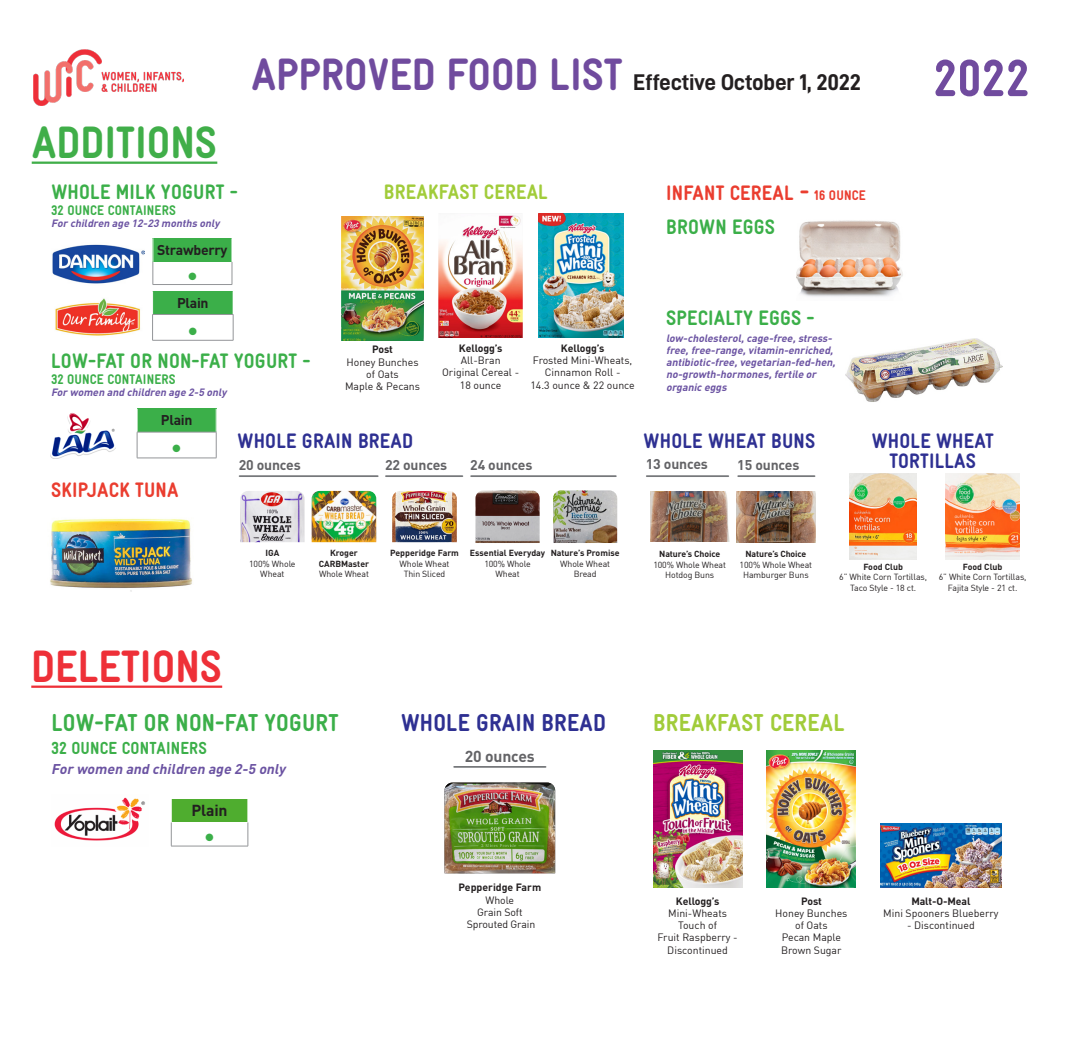
<style>
.page{position:relative;width:1071px;height:1040px;background:#fff}
.page>*{position:absolute;margin:0;border:0;box-sizing:border-box;transform-origin:0 0}
.t1{font:900 52.5px "Gravur Condensed";color:#704b9e}
.t2{font:900 45.5px "Gravur Condensed";color:#ee3038}
.t3{font:900 45.5px "Gravur Condensed";color:#40ae49}
.Subhead{font:900 24.5px "Gravur Condensed";letter-spacing:.01em;color:#3baf49}
.Subhead-2{font:900 24.5px "Gravur Condensed";letter-spacing:.01em;color:#a1cc3a}
.Subhead-3{font:900 24.5px "Gravur Condensed";letter-spacing:.01em;color:#2e3092}
.t4{font:22.75px "D DIN Bold";letter-spacing:-.01em;color:#231f20}
.t5{font:22.75px "DIN";color:#3baf49}
.Subhead-4{font:900 21px "Gravur Condensed";letter-spacing:.01em;color:#3baf49}
.Subhead-5{font:900 21px "Gravur Condensed";letter-spacing:.01em;color:#2e3092}
.t6{font:900 21px "Gravur Condensed";letter-spacing:.01em;color:#ea3d2f}
.Subhead-6{font:900 21px "Gravur Condensed";letter-spacing:.01em;color:#a1cc3a}
.Subhead-7{font:900 17.5px "Gravur Condensed";letter-spacing:.01em;color:#3baf49}
.Black_Listing_Subhea{font:700 15.75px "DIN";letter-spacing:-.01em;color:#636366}
.t7{font:700 15.75px "DIN";letter-spacing:-.01em;color:#231f20}
.Black_Listing_Subhea-2{font:700 14px "DIN";letter-spacing:-.01em;color:#636366}
.Subhead-8{font:900 14px "Gravur Condensed";letter-spacing:.01em;color:#3baf49}
.Subhead-9{font:italic 700 14px "DIN";color:#6b53a2}
.t8{font:700 14px "DIN";letter-spacing:-.02em;color:#231f20}
.t9{font:10.5px/12.2px "DIN";color:#231f20;text-align:center}
.Subhead-10{font:italic 700 10.5px/12.2px "DIN";color:#6b53a2}
.t10{font:700 10.5px/12.2px "DIN";color:#231f20}
.t11{font:8.75px/10.5px "DIN";letter-spacing:-.01em;color:#231f20;text-align:center}
.t12{font:700 8.75px/10.5px "DIN";color:#231f20;text-align:center}
.s1{font-family:"Gravur Condensed";font-weight:900;font-size:45.5px;color:#704b9e}
.s2{font-size:24.5px}
.s3{font-size:14px}
.s4{font-weight:700}
.s5{font-weight:400}
</style>
<div class="page">
<img style="left:33px;top:49px;width:151px;height:56px">
<div style="left:171px;top:798px;width:77px;height:24px;background:#4fad2f"></div>
<svg style="left:248px;top:822px;width:1px;height:23px"></svg>
<svg style="left:171px;top:798px;width:1px;height:47px"></svg>
<hr style="left:171px;top:845px;width:77px;height:1px;background:#939598">
<hr style="left:31px;top:685px;width:191px;height:3px;background:#ee3038">
<img style="left:54px;top:797px;width:91px;height:44px">
<img style="left:653px;top:750px;width:89px;height:137px">
<img style="left:766px;top:750px;width:89px;height:137px">
<img style="left:880px;top:824px;width:122px;height:63px">
<img style="left:445px;top:782px;width:110px;height:91px">
<hr style="left:454px;top:766px;width:92px;height:1px;background:#76787b">
<div style="left:153px;top:238px;width:79px;height:24px;background:#3baf49"></div>
<svg style="left:153px;top:238px;width:1px;height:46px"></svg>
<svg style="left:232px;top:262px;width:1px;height:22px"></svg>
<hr style="left:153px;top:284px;width:79px;height:1px;background:#939598">
<div style="left:153px;top:291px;width:80px;height:23px;background:#3baf49"></div>
<svg style="left:233px;top:314px;width:1px;height:26px"></svg>
<hr style="left:152px;top:314px;width:81px;height:1px;background:#939598">
<svg style="left:152px;top:291px;width:1px;height:49px"></svg>
<hr style="left:152px;top:340px;width:81px;height:1px;background:#939598">
<img style="left:52px;top:244px;width:92px;height:40px">
<hr style="left:32px;top:161px;width:185px;height:3px;background:#40ae49">
<img style="left:341px;top:216px;width:83px;height:124px">
<img style="left:439px;top:215px;width:83px;height:123px">
<img style="left:539px;top:214px;width:84px;height:124px">
<img style="left:240px;top:491px;width:65px;height:51px">
<img style="left:312px;top:491px;width:64px;height:51px">
<img style="left:475px;top:490px;width:65px;height:53px">
<img style="left:650px;top:491px;width:79px;height:51px">
<img style="left:736px;top:491px;width:79px;height:51px">
<img style="left:849px;top:474px;width:68px;height:85px">
<img style="left:946px;top:474px;width:74px;height:85px">
<hr style="left:240px;top:475px;width:138px;height:2px;background:#76787b">
<hr style="left:471px;top:475px;width:145px;height:2px;background:#76787b">
<hr style="left:738px;top:475px;width:77px;height:2px;background:#76787b">
<hr style="left:647px;top:475px;width:81px;height:2px;background:#76787b">
<img style="left:50px;top:518px;width:143px;height:74px">
<img style="left:55px;top:298px;width:86px;height:38px">
<div style="left:137px;top:409px;width:79px;height:23px;background:#3baf49"></div>
<svg style="left:216px;top:409px;width:1px;height:48px"></svg>
<hr style="left:137px;top:432px;width:79px;height:1px;background:#939598">
<svg style="left:137px;top:409px;width:1px;height:48px"></svg>
<hr style="left:137px;top:457px;width:79px;height:1px;background:#939598">
<img style="left:51px;top:412px;width:65px;height:46px">
<hr style="left:386px;top:475px;width:76px;height:2px;background:#76787b">
<img style="left:392px;top:491px;width:65px;height:51px">
<img style="left:553px;top:490px;width:64px;height:53px">
<img style="left:846px;top:338px;width:156px;height:64px">
<img style="left:797px;top:220px;width:106px;height:77px">
<p class="t3" style="left:32px;top:117px;width:187px">ADDITIONS</p>
<p class="Subhead-4" style="left:51px;top:180px;width:188px">WHOLE MILK YOGURT -</p>
<p class="Subhead-8" style="left:51px;top:203px;width:126px">32 OUNCE CONTAINERS</p>
<p class="Subhead-10" style="left:51px;top:217px;width:170px">For children age 12-23 months only</p>
<p class="t4" style="left:251px;top:69px;width:611px"><span class="s1">APPROVED FOOD LIST</span> Effective October 1, 2022</p>
<p class="t1" style="left:934px;top:49px;width:98px">2022</p>
<p class="Subhead-6" style="left:384px;top:180px;width:166px">BREAKFAST CEREAL</p>
<p class="t6" style="left:666px;top:181px;width:201px">INFANT CEREAL <span class="s2">-</span> <span class="s3">16 OUNCE</span></p>
<p class="Subhead-4" style="left:666px;top:215px;width:110px">BROWN EGGS</p>
<p class="t8" style="left:157px;top:241px;width:72px">Strawberry</p>
<p class="t5" style="left:186px;top:262px;width:14px">•</p>
<p class="t8" style="left:177px;top:293px;width:33px">Plain</p>
<p class="t5" style="left:187px;top:316px;width:14px">•</p>
<p class="Subhead-4" style="left:51px;top:349px;width:261px">LOW-FAT OR NON-FAT YOGURT -</p>
<p class="Subhead-8" style="left:51px;top:371px;width:126px">32 OUNCE CONTAINERS</p>
<p class="Subhead-10" style="left:51px;top:386px;width:177px">For women and children age 2-5 only</p>
<p class="t9" style="left:346px;top:343px;width:74px"><span class="s4">Post<br></span>Honey Bunches</p>
<p class="t9" style="left:345px;top:368px;width:76px">of Oats<br>Maple &amp; Pecans</p>
<p class="t8" style="left:161px;top:411px;width:33px">Plain</p>
<p class="t5" style="left:171px;top:434px;width:14px">•</p>
<p class="Subhead-5" style="left:238px;top:429px;width:177px">WHOLE GRAIN BREAD</p>
<p class="t10" style="left:459px;top:341px;width:45px">Kellogg’s<br><span class="s5">All-Bran</span></p>
<p class="t9" style="left:442px;top:366px;width:79px">Original Cereal -</p>
<p class="t9" style="left:460px;top:378px;width:43px">18 ounce</p>
<p class="t9" style="left:533px;top:341px;width:101px"><span class="s4">Kellogg’s<br></span>Frosted Mini-Wheats,<br>Cinnamon Roll -</p>
<p class="t9" style="left:531px;top:378px;width:106px">14.3 ounce &amp; 22 ounce</p>
<p class="Subhead-4" style="left:666px;top:306px;width:150px">SPECIALTY EGGS -</p>
<p class="Subhead-10" style="left:666px;top:331px;width:173px">low-cholesterol,cage-free,stress&shy;free,free-range,vitamin-enriched, antibiotic-free,vegetarian-fed-hen, no-growth-hormones,fertile or organic eggs</p>
<p class="Subhead-5" style="left:644px;top:429px;width:173px">WHOLE WHEAT BUNS</p>
<p class="t6" style="left:51px;top:478px;width:129px">SKIPJACK TUNA</p>
<p class="Black_Listing_Subhea-2" style="left:239px;top:456px;width:64px">20 ounces</p>
<p class="Black_Listing_Subhea-2" style="left:470px;top:456px;width:64px">24 ounces</p>
<p class="Black_Listing_Subhea-2" style="left:646px;top:455px;width:64px">13 ounces</p>
<p class="Black_Listing_Subhea-2" style="left:737px;top:456px;width:64px">15 ounces</p>
<p class="Black_Listing_Subhea-2" style="left:385px;top:456px;width:64px">22 ounces</p>
<p class="Subhead-5" style="left:872px;top:429px;width:124px">WHOLE WHEAT</p>
<p class="Subhead-5" style="left:889px;top:449px;width:88px">TORTILLAS</p>
<p class="t12" style="left:265px;top:547px;width:15px">IGA</p>
<p class="t11" style="left:249px;top:558px;width:48px">100% Whole<br>Wheat</p>
<p class="t12" style="left:330px;top:547px;width:29px">Kroger</p>
<p class="t12" style="left:319px;top:558px;width:52px">CARBMaster</p>
<p class="t11" style="left:319px;top:569px;width:51px">Whole Wheat</p>
<p class="t12" style="left:390px;top:547px;width:70px">Pepperidge Farm</p>
<p class="t11" style="left:400px;top:558px;width:51px">Whole Wheat</p>
<p class="t11" style="left:404px;top:569px;width:43px">Thin Sliced</p>
<p class="t12" style="left:470px;top:547px;width:77px">Essential Everyday</p>
<p class="t11" style="left:484px;top:558px;width:48px">100% Whole</p>
<p class="t11" style="left:495px;top:569px;width:26px">Wheat</p>
<p class="t12" style="left:551px;top:547px;width:70px">Nature’s Promise<br><span class="s5">Whole Wheat</span></p>
<p class="t11" style="left:574px;top:569px;width:24px">Bread</p>
<p class="t12" style="left:653px;top:548px;width:74px">Nature’s Choice<br><span class="s5">100% Whole Wheat</span></p>
<p class="t11" style="left:665px;top:569px;width:51px">Hotdog Buns</p>
<p class="t12" style="left:740px;top:548px;width:74px">Nature’s Choice<br><span class="s5">100% Whole Wheat</span></p>
<p class="t11" style="left:743px;top:569px;width:67px">Hamburger Buns</p>
<p class="t12" style="left:863px;top:561px;width:41px">Food Club</p>
<p class="t11" style="left:839px;top:571px;width:89px">6” White Corn Tortillas,</p>
<p class="t11" style="left:850px;top:582px;width:68px">Taco Style - 18 ct.</p>
<p class="t12" style="left:963px;top:561px;width:41px">Food Club</p>
<p class="t11" style="left:939px;top:571px;width:89px">6” White Corn Tortillas,</p>
<p class="t11" style="left:948px;top:582px;width:71px">Fajita Style - 21 ct.</p>
<p class="t2" style="left:31px;top:641px;width:192px">DELETIONS</p>
<p class="Subhead" style="left:51px;top:709px;width:289px">LOW-FAT OR NON-FAT YOGURT</p>
<p class="Subhead-7" style="left:51px;top:738px;width:157px">32 OUNCE CONTAINERS</p>
<p class="Subhead-9" style="left:51px;top:760px;width:235px">For women and children age 2-5 only</p>
<p class="t7" style="left:192px;top:800px;width:38px">Plain</p>
<p class="t5" style="left:204px;top:823px;width:14px">•</p>
<p class="Subhead-3" style="left:401px;top:709px;width:206px">WHOLE GRAIN BREAD</p>
<p class="Black_Listing_Subhea" style="left:465px;top:746px;width:71px">20 ounces</p>
<p class="Subhead-2" style="left:653px;top:709px;width:193px">BREAKFAST CEREAL</p>
<p class="t10" style="left:458px;top:881px;width:84px">Pepperidge Farm</p>
<p class="t9" style="left:477px;top:893px;width:47px">Whole<br>Grain Soft</p>
<p class="t9" style="left:467px;top:918px;width:70px">Sprouted Grain</p>
<p class="t9" style="left:668px;top:894px;width:60px"><span class="s4">Kellogg’s<br></span>Mini-Wheats<br>Touch of</p>
<p class="t9" style="left:658px;top:931px;width:82px">Fruit Raspberry -<br>Discontinued</p>
<p class="t9" style="left:775px;top:894px;width:74px"><span class="s4">Post<br></span>Honey Bunches of Oats<br>Pecan Maple</p>
<p class="t9" style="left:781px;top:943px;width:62px">Brown Sugar</p>
<p class="t9" style="left:883px;top:894px;width:117px"><span class="s4">Malt-O-Meal<br></span>Mini Spooners Blueberry</p>
<p class="t9" style="left:907px;top:919px;width:69px">- Discontinued</p>
</div>
